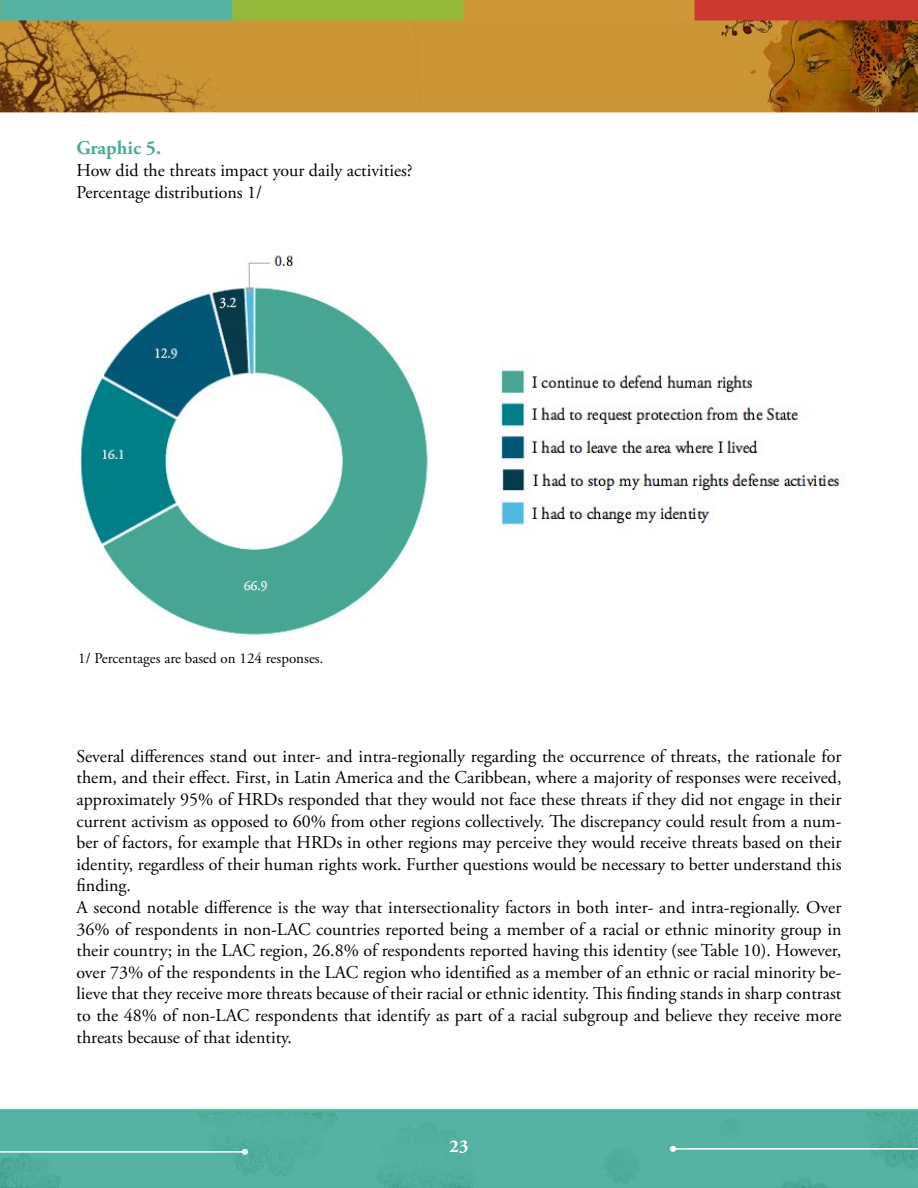
<style>
.page{position:relative;width:918px;height:1188px;background:#fff}
.page>*{position:absolute;margin:0;border:0;box-sizing:border-box;transform-origin:0 0}
.t1{font:700 19.5px "Adobe Garamond Pro";color:#4aab98}
.t2{font:18px/21.6px "Adobe Garamond Pro";color:#000}
.t3{font:700 18px "Adobe Garamond Pro";color:#fff}
.t4{font:15px "Adobe Garamond Pro";color:#000}
</style>
<div class="page">
<img style="left:0;top:0;width:918px;height:1188px">
<hr style="left:0;top:1151px;width:245px;height:2px;background:#fff">
<svg style="left:242px;top:1149px;width:6px;height:6px"></svg>
<hr style="left:673px;top:1148px;width:245px;height:2px;background:#fff">
<svg style="left:670px;top:1146px;width:6px;height:6px"></svg>
<img style="left:72px;top:242px;width:774px;height:400px">
<p class="t1" style="left:77px;top:137px;width:86px">Graphic 5.</p>
<p class="t2" style="left:77px;top:160px;width:338px">How did the threats impact your daily activities?<br>Percentage distributions 1/</p>
<p class="t4" style="left:78px;top:650px;width:247px">1/ Percentages are based on 124 responses.</p>
<p class="t2" style="left:77px;top:746px;width:767px">Several differences stand out inter- and intra-regionally regarding the occurrence of threats, the rationale for them, and their effect. First, in Latin America and the Caribbean, where a majority of responses were received, approximately 95% of HRDs responded that they would not face these threats if they did not engage in their current activism as opposed to 60% from other regions collectively. The discrepancy could result from a num&shy;ber of factors, for example that HRDs in other regions may perceive they would receive threats based on their identity, regardless of their human rights work. Further questions would be necessary to better understand this finding.<br>A second notable difference is the way that intersectionality factors in both inter- and intra-regionally. Over 36% of respondents in non-LAC countries reported being a member of a racial or ethnic minority group in their country; in the LAC region, 26.8% of respondents reported having this identity (see Table 10). However, over 73% of the respondents in the LAC region who identified as a member of an ethnic or racial minority be&shy;lieve that they receive more threats because of their racial or ethnic identity. This finding stands in sharp contrast to the 48% of non-LAC respondents that identify as part of a racial subgroup and believe they receive more threats because of that identity.</p>
<p class="t3" style="left:450px;top:1135px;width:20px">23</p>
</div>
